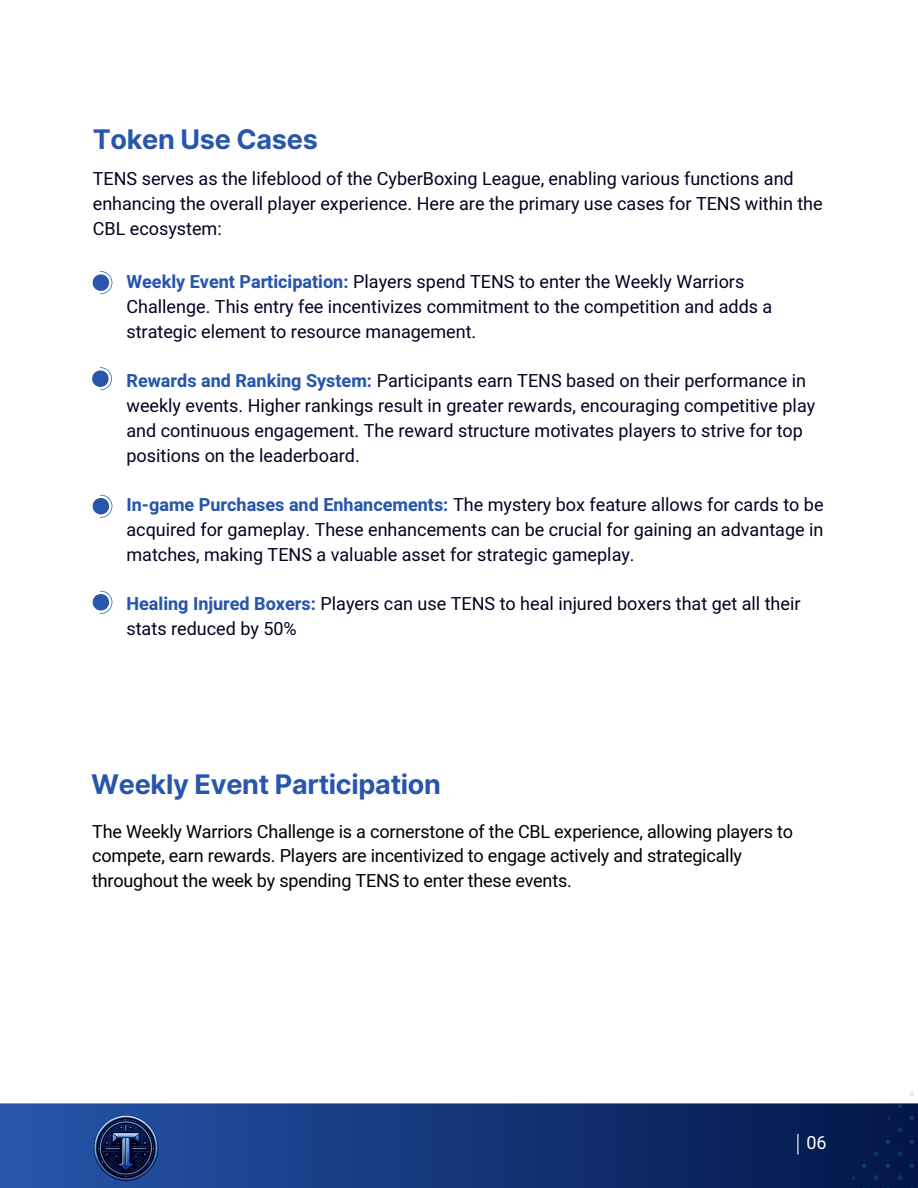
<style>
.page{position:relative;width:918px;height:1188px;background:#fff}
.page>*{position:absolute;margin:0;border:0;box-sizing:border-box;transform-origin:0 0}
.t1{font:700 27px "Inter";letter-spacing:-.01em;color:#2756ac}
.t2{font:18px/24.8px "Heebo";color:#020321}
.t3{font:18px/24.8px "Heebo";letter-spacing:-.01em;color:#000}
.t4{font:18px "Heebo";color:#fff}
.s1{font-weight:700;color:#2756ac}
</style>
<div class="page">
<svg style="left:0;top:1103px;width:827px;height:85px;background:#16387c"></svg>
<img style="left:91px;top:1111px;width:70px;height:72px">
<svg style="left:797px;top:1134px;width:1px;height:20px"></svg>
<svg style="left:827px;top:1091px;width:91px;height:97px;background:#243664"></svg>
<svg style="left:92px;top:271px;width:20px;height:23px"></svg>
<svg style="left:92px;top:367px;width:20px;height:23px"></svg>
<svg style="left:92px;top:495px;width:20px;height:22px"></svg>
<svg style="left:92px;top:591px;width:20px;height:22px"></svg>
<p class="t1" style="left:93px;top:123px;width:227px">Token Use Cases</p>
<p class="t2" style="left:93px;top:167px;width:731px">TENS serves as the lifeblood of the CyberBoxing League, enabling various functions and enhancing the overall player experience. Here are the primary use cases for TENS within the<br>CBL ecosystem:</p>
<p class="t2" style="left:126px;top:270px;width:647px"><span class="s1">Weekly Event Participation:</span> Players spend TENS to enter the Weekly Warriors<br>Challenge. This entry fee incentivizes commitment to the competition and adds a strategic element to resource management.</p>
<p class="t2" style="left:126px;top:369px;width:690px"><span class="s1">Rewards and Ranking System:</span> Participants earn TENS based on their performance in weekly events. Higher rankings result in greater rewards, encouraging competitive play and continuous engagement. The reward structure motivates players to strive for top positions on the leaderboard.</p>
<p class="t2" style="left:126px;top:493px;width:699px;text-align:justify"><span class="s1">In-game Purchases and Enhancements:</span> The mystery box feature allows for cards to be acquired for gameplay. These enhancements can be crucial for gaining an advantage in matches, making TENS a valuable asset for strategic gameplay.</p>
<p class="t2" style="left:126px;top:592px;width:676px"><span class="s1">Healing Injured Boxers:</span> Players can use TENS to heal injured boxers that get all their stats reduced by 50%</p>
<p class="t1" style="left:91px;top:768px;width:351px">Weekly Event Participation</p>
<p class="t3" style="left:92px;top:820px;width:702px">The Weekly Warriors Challenge is a cornerstone of the CBL experience, allowing players to compete, earn rewards. Players are incentivized to engage actively and strategically throughout the week by spending TENS to enter these events.</p>
<p class="t4" style="left:806px;top:1131px;width:22px">06</p>
</div>
